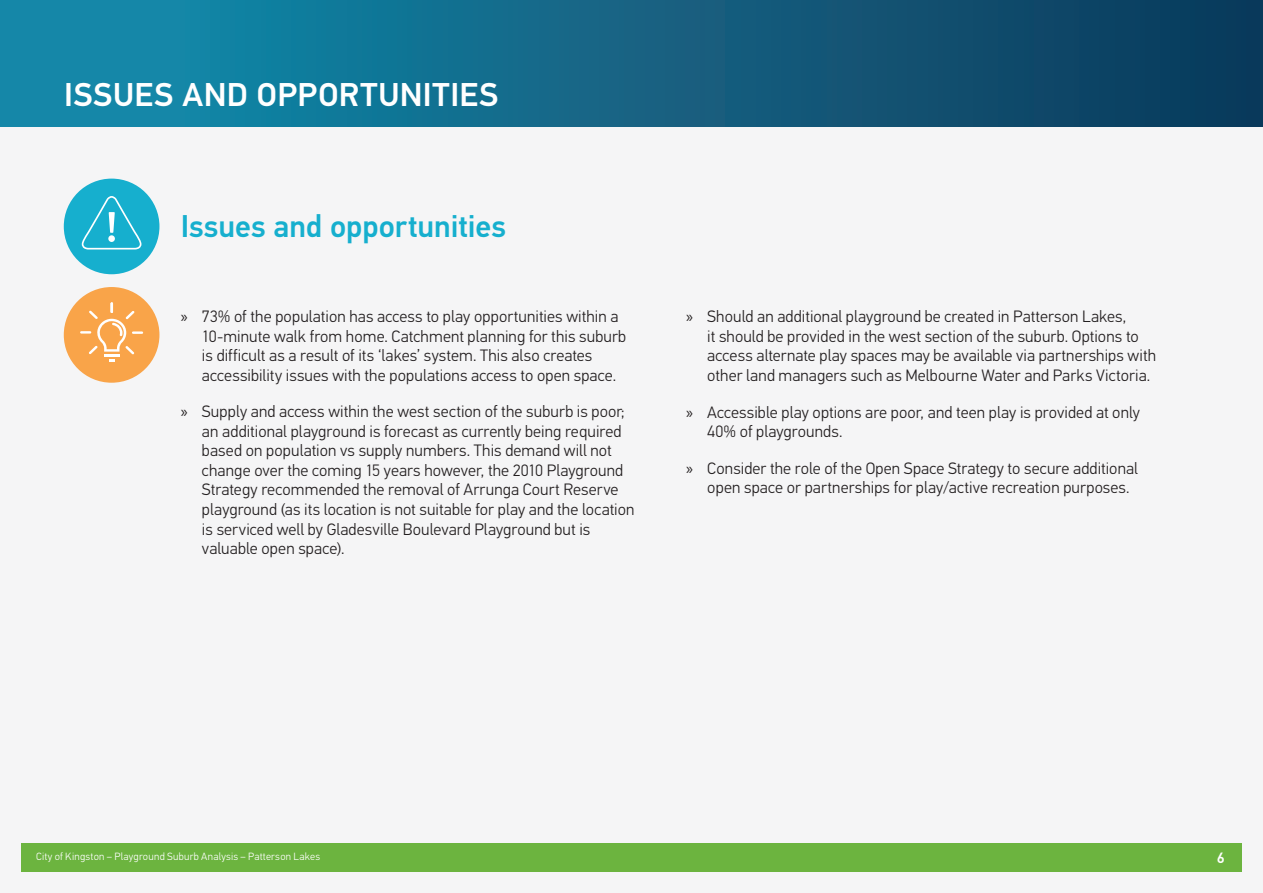
<style>
.page{position:relative;width:1263px;height:893px;background:#fff}
.page>*{position:absolute;margin:0;border:0;box-sizing:border-box;transform-origin:0 0}
.t1{font:500 33px "PF Din Text Pro";letter-spacing:.02em;color:#fff}
.t2{font:500 31.5px "PF Din Text Pro";color:#16afce}
.t3{font:300 16.5px/19.5px "PF Din Text Pro";letter-spacing:.005em;color:#231f20}
.t4{font:500 15px "PF Din Text Pro";color:#fff}
.t5{font:300 10.5px "PF Din Text Pro";letter-spacing:.025em;color:#fff}
.s1{font-family:"Myriad Pro";font-weight:400}
</style>
<div class="page">
<div style="left:0;top:0;width:1263px;height:128px;background:linear-gradient(to right,#168fb0,#0e3859)"></div>
<div style="left:0;top:128px;width:1263px;height:765px;background:#f5f5f6"></div>
<div style="left:64px;top:179px;width:95px;height:95px;background:#16afce;border-radius:50%"></div>
<svg style="left:82px;top:196px;width:59px;height:53px"></svg>
<div style="left:64px;top:287px;width:95px;height:96px;background:#f9a449;border-radius:50%"></div>
<svg style="left:80px;top:302px;width:63px;height:60px"></svg>
<div style="left:21px;top:843px;width:1221px;height:29px;background:#6cb43f"></div>
<h1 class="t1" style="left:64px;top:75px;width:436px">ISSUES AND OPPORTUNITIES</h1>
<h2 class="t2" style="left:181px;top:208px;width:327px">Issues and opportunities</h2>
<p class="t3" style="left:202px;top:307px;width:426px;text-indent:-21px"><span class="s1">»</span> 73% of the population has access to play opportunities within a 10-minute walk from home. Catchment planning for this suburb is difficult as a result of its ‘lakes’ system. This also creates accessibility issues with the populations access to open space.</p>
<p class="t3" style="left:202px;top:402px;width:434px;text-indent:-21px"><span class="s1">»</span> Supply and access within the west section of the suburb is poor; an additional playground is forecast as currently being required based on population vs supply numbers. This demand will not change over the coming 15 years however, the 2010 Playground Strategy recommended the removal of Arrunga Court Reserve playground (as its location is not suitable for play and the location is serviced well by Gladesville Boulevard Playground but is valuable open space).</p>
<p class="t3" style="left:707px;top:307px;width:450px;text-indent:-21px"><span class="s1">»</span> Should an additional playground be created in Patterson Lakes,<br>it should be provided in the west section of the suburb. Options to access alternate play spaces may be available via partnerships with other land managers such as Melbourne Water and Parks Victoria.</p>
<p class="t3" style="left:707px;top:402px;width:434px;text-indent:-21px"><span class="s1">»</span> Accessible play options are poor, and teen play is provided at only<br>40% of playgrounds.</p>
<p class="t3" style="left:707px;top:458px;width:432px;text-indent:-21px"><span class="s1">»</span> Consider the role of the Open Space Strategy to secure additional open space or partnerships for play/active recreation purposes.</p>
<p class="t5" style="left:36px;top:850px;width:285px">City of Kingston – Playground Suburb Analysis – Patterson Lakes</p>
<p class="t4" style="left:1217px;top:849px;width:9px">6</p>
</div>
